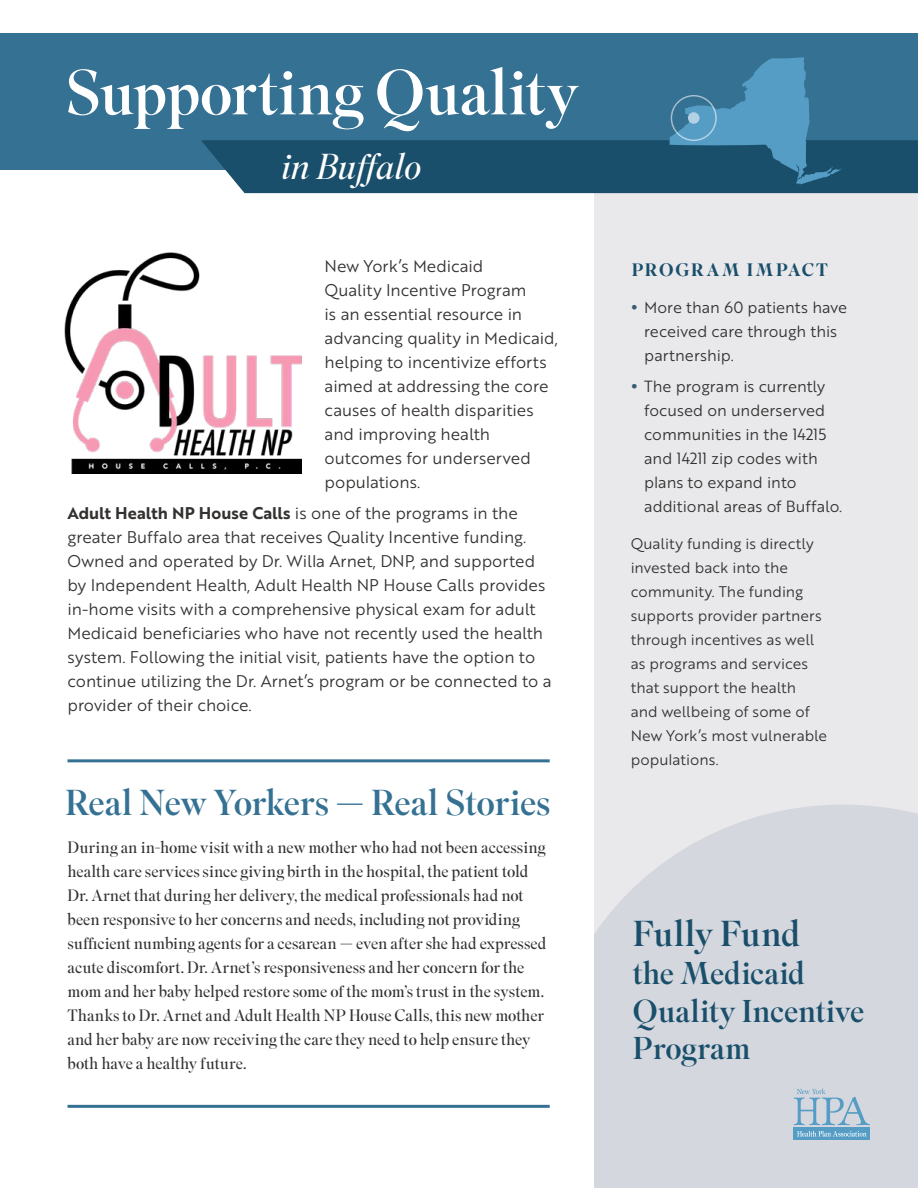
<style>
.page{position:relative;width:918px;height:1188px;background:#fff}
.page>*{position:absolute;margin:0;border:0;box-sizing:border-box;transform-origin:0 0}
.t1{font:63px "Superior Title";letter-spacing:-.01em;color:#fff}
.t2{font:36px "Superior Title";letter-spacing:-.02em;color:#347192}
.t3{font:36px "Superior Title";letter-spacing:-.025em;color:#1a4f6b}
.t4{font:italic 300 36px "Superior Title";letter-spacing:-.005em;color:#fff}
.t5{font:31.5px/37.8px "Superior Title";letter-spacing:-.005em;color:#1a4f6b}
.t6{font:500 18px "Superior Title";letter-spacing:.1em;color:#1a4f6b}
.t7{font:16.5px/24px "Brother 1816 Book";color:#343231}
.t8{font:300 16.5px/24px "Superior Title";letter-spacing:-.01em;color:#343231}
.t9{font:16.5px "Brother 1816 Bold";color:#343231}
.t10{font:15.75px/24px "Brother 1816 Book";color:#343231}
.t11{font:15px/24px "Brother 1816 Book";letter-spacing:.005em;color:#343231}
.s1{font-family:"Brother 1816 Book"}
</style>
<div class="page">
<div style="left:594px;top:193px;width:324px;height:995px;background:#e9e9ec"></div>
<svg style="left:594px;top:805px;width:324px;height:383px;background:#d6d8df"></svg>
<div style="left:0;top:33px;width:918px;height:136px;background:#347192"></div>
<div style="left:794px;top:1128px;width:76px;height:12px;background:#559dc5"></div>
<svg style="left:797px;top:1131px;width:70px;height:6px"></svg>
<svg style="left:794px;top:1088px;width:76px;height:37px;background:#b6c9d7"></svg>
<img style="left:64px;top:252px;width:238px;height:221px">
<hr style="left:68px;top:759px;width:482px;height:3px;background:#347192">
<hr style="left:68px;top:1105px;width:482px;height:3px;background:#347192">
<svg style="left:201px;top:57px;width:717px;height:136px"></svg>
<svg style="left:688px;top:112px;width:12px;height:12px"></svg>
<div style="left:671px;top:95px;width:46px;height:46px;border:2px solid #fff;border-radius:50%"></div>
<h1 class="t1" style="left:65px;top:55px;width:516px">Supporting Quality</h1>
<h2 class="t4" style="left:281px;top:145px;width:142px">in Buffalo</h2>
<p class="t7" style="left:325px;top:254px;width:160px">New York’s Medicaid</p>
<p class="t6" style="left:632px;top:259px;width:197px">PROGRAM IMPACT</p>
<p class="t7" style="left:325px;top:278px;width:235px">Quality Incentive Program<br>is an essential resource in advancing quality in Medicaid, helping to incentivize efforts aimed at addressing the core causes of health disparities and improving health outcomes for underserved populations.</p>
<p class="t9" style="left:67px;top:501px;width:452px">Adult Health NP House Calls <span class="s1">is one of the programs in the</span></p>
<p class="t7" style="left:67px;top:524px;width:486px">greater Buffalo area that receives Quality Incentive funding.<br>Owned and operated by Dr. Willa Arnet, DNP, and supported by Independent Health, Adult Health NP House Calls provides in-home visits with a comprehensive physical exam for adult Medicaid beneficiaries who have not recently used the health system. Following the initial visit, patients have the option to continue utilizing the Dr. Arnet’s program or be connected to a provider of their choice.</p>
<p class="t10" style="left:644px;top:295px;width:204px">More than 60 patients have received care through this partnership.</p>
<p class="t10" style="left:644px;top:374px;width:200px">The program is currently focused on underserved communities in the 14215 and 14211 zip codes with plans to expand into additional areas of Buffalo.</p>
<p class="t11" style="left:631px;top:531px;width:198px">Quality funding is directly invested back into the community. The funding supports provider partners through incentives as well as programs and services that support the health<br>and wellbeing of some of<br>New York’s most vulnerable populations.</p>
<h2 class="t2" style="left:65px;top:781px;width:487px">Real New Yorkers — Real Stories</h2>
<p class="t8" style="left:67px;top:836px;width:480px">During an in-home visit with a new mother who had not been accessing health care services since giving birth in the hospital, the patient told Dr. Arnet that during her delivery, the medical professionals had not been responsive to her concerns and needs, including not providing sufficient numbing agents for a cesarean — even after she had expressed acute discomfort. Dr. Arnet’s responsiveness and her concern for the mom and her baby helped restore some of the mom’s trust in the system.<br>Thanks to Dr. Arnet and Adult Health NP House Calls, this new mother and her baby are now receiving the care they need to help ensure they both have a healthy future.</p>
<h2 class="t3" style="left:633px;top:912px;width:169px">Fully Fund</h2>
<h3 class="t5" style="left:633px;top:955px;width:233px">the Medicaid<br>Quality Incentive<br>Program</h3>
</div>
